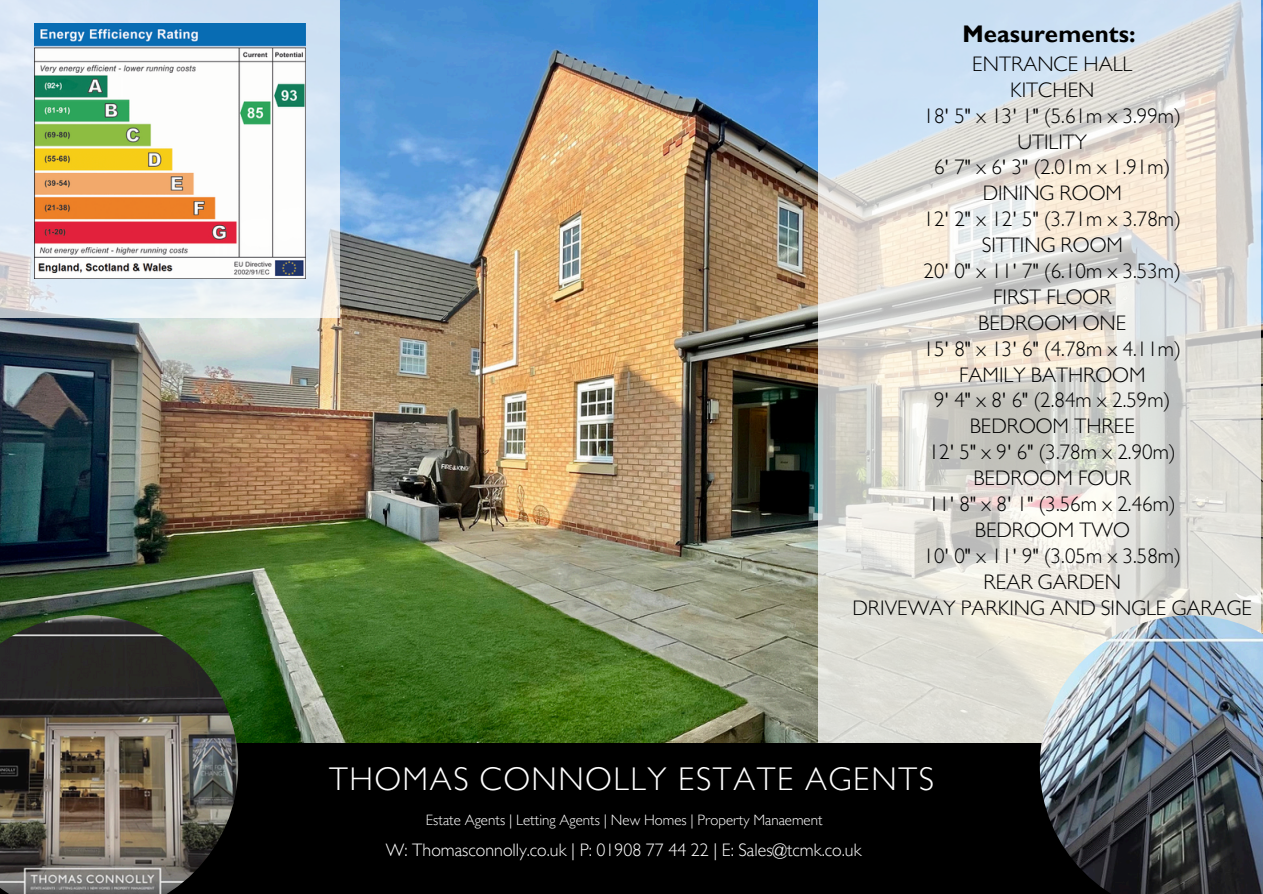
<style>
.page{position:relative;width:1263px;height:894px;background:#fff}
.page>*{position:absolute;margin:0;border:0;box-sizing:border-box;transform-origin:0 0}
.t1{font:300 32.7px "Gill Sans MT Std";letter-spacing:.05em;color:#fff}
.t2{font:700 24px "Gill Sans MT Std";color:#000}
.t3{font:300 21px/25.8px "Gill Sans MT Std";color:#000;text-align:center}
.t4{font:300 18px "Gill Sans MT Std";color:#fff}
.t5{font:300 15px "Gill Sans MT Std";color:#fff}
</style>
<div class="page">
<img style="left:0;top:0;width:1263px;height:742px">
<div style="left:0;top:742px;width:1263px;height:151px;background:#000"></div>
<svg style="left:819px;top:0;width:442px;height:742px;background:#dddeda"></svg>
<img style="left:1040px;top:615px;width:223px;height:278px">
<img style="left:0;top:615px;width:238px;height:278px">
<svg style="left:0;top:0;width:340px;height:317px;background:#d8e3ef"></svg>
<img style="left:34px;top:23px;width:271px;height:255px">
<h3 class="t2" style="left:962px;top:25px;width:175px">Measurements:</h3>
<p class="t3" style="left:853px;top:54px;width:401px">ENTRANCE HALL<br>KITCHEN<br>18' 5" x 13' 1" (5.61m x 3.99m)<br>UTILITY<br>6' 7" x 6' 3" (2.01m x 1.91m)<br>DINING ROOM<br>12' 2" x 12' 5" (3.71m x 3.78m)<br>SITTING ROOM<br>20' 0" x 11' 7" (6.10m x 3.53m)<br>FIRST FLOOR<br>BEDROOM ONE<br>15' 8" x 13' 6" (4.78m x 4.11m)<br>FAMILY BATHROOM<br>9' 4" x 8' 6" (2.84m x 2.59m)<br>BEDROOM THREE<br>12' 5" x 9' 6" (3.78m x 2.90m)<br>BEDROOM FOUR<br>11' 8" x 8' 1" (3.56m x 2.46m)<br>BEDROOM TWO<br>10' 0" x 11' 9" (3.05m x 3.58m)<br>REAR GARDEN<br>DRIVEWAY PARKING AND SINGLE GARAGE</p>
<p class="t1" style="left:329px;top:767px;width:606px">THOMAS CONNOLLY ESTATE AGENTS</p>
<p class="t5" style="left:426px;top:814px;width:398px">Estate Agents | Letting Agents | New Homes | Property Manaement</p>
<h1 class="t4" style="left:386px;top:843px;width:477px">W: Thomasconnolly.co.uk | P: 01908 77 44 22 | E: Sales@tcmk.co.uk</h1>
</div>
